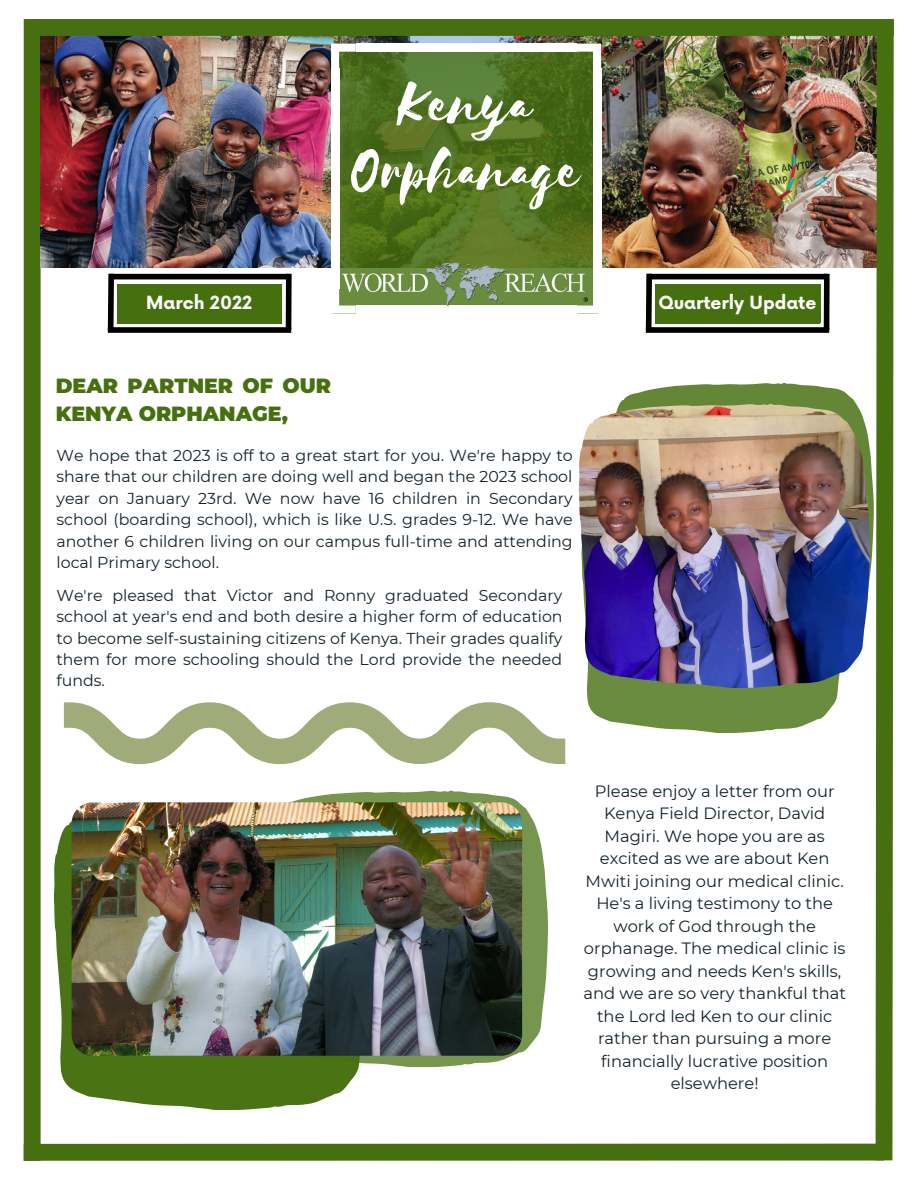
<style>
.page{position:relative;width:918px;height:1188px;background:#fff}
.page>*{position:absolute;margin:0;border:0;box-sizing:border-box;transform-origin:0 0}
.t1{font:63.9px/66.4px "Selima";color:#fff;text-align:center}
.t2{font:900 20.4px/28.2px "Montserrat";color:#467010}
.t3{font:700 17.7px "Now";color:#fff}
.t4{font:16.35px/22.5px "Montserrat";color:#12222b;text-align:center}
.t5{font:15.75px/21.3px "Montserrat";color:#12222b;text-align:justify}
</style>
<div class="page">
<div style="left:24px;top:19px;width:17px;height:1142px;background:#467010"></div>
<div style="left:24px;top:1144px;width:860px;height:17px;background:#467010"></div>
<div style="left:117px;top:284px;width:165px;height:39px;background:#467010"></div>
<img style="left:41px;top:36px;width:826px;height:231px">
<svg style="left:339px;top:52px;width:254px;height:237px;background:#517120"></svg>
<div style="left:593px;top:68px;width:8px;height:221px;background:#fff"></div>
<div style="left:331px;top:68px;width:8px;height:221px;background:#fff"></div>
<div style="left:356px;top:44px;width:220px;height:8px;background:#fff"></div>
<svg style="left:576px;top:44px;width:25px;height:24px"></svg>
<svg style="left:331px;top:44px;width:25px;height:24px"></svg>
<svg style="left:577px;top:289px;width:21px;height:25px"></svg>
<svg style="left:333px;top:289px;width:23px;height:25px"></svg>
<img style="left:342px;top:260px;width:247px;height:49px">
<svg style="left:619px;top:383px;width:237px;height:21px;fill:#648737"></svg>
<svg style="left:586px;top:688px;width:252px;height:45px;fill:#6a8c3e"></svg>
<img style="left:579px;top:404px;width:288px;height:284px">
<svg style="left:867px;top:36px;width:27px;height:1125px"></svg>
<div style="left:30px;top:19px;width:864px;height:17px;background:#467010"></div>
<svg style="left:291px;top:791px;width:257px;height:276px;fill:#76954e"></svg>
<svg style="left:54px;top:806px;width:312px;height:304px;fill:#4a7315"></svg>
<img style="left:72px;top:802px;width:450px;height:254px;border-radius:21px">
<div style="left:111px;top:274px;width:177px;height:5px;background:#000"></div>
<svg style="left:107px;top:273px;width:10px;height:60px"></svg>
<div style="left:286px;top:274px;width:6px;height:56px;background:#000"></div>
<div style="left:108px;top:327px;width:183px;height:6px;background:#000"></div>
<div style="left:655px;top:284px;width:165px;height:39px;background:#467010"></div>
<div style="left:649px;top:274px;width:177px;height:5px;background:#000"></div>
<svg style="left:645px;top:273px;width:10px;height:60px"></svg>
<div style="left:824px;top:274px;width:6px;height:56px;background:#000"></div>
<div style="left:646px;top:327px;width:183px;height:6px;background:#000"></div>
<svg style="left:64px;top:702px;width:501px;height:62px"></svg>
<h1 class="t1" style="left:352px;top:73px;width:230px">Kenya<br>Orphanage</h1>
<p class="t3" style="left:146px;top:293px;width:108px">March 2022</p>
<p class="t2" style="left:56px;top:371px;width:277px">DEAR PARTNER OF OUR<br>KENYA ORPHANAGE,</p>
<p class="t5" style="left:57px;top:445px;width:518px">We hope that 2023 is off to a great start for you. We're happy to share that our children are doing well and began the 2023 school year on January 23rd. We now have 16 children in Secondary school (boarding school), which is like U.S. grades 9-12. We have another 6 children living on our campus full-time and attending local Primary school.</p>
<p class="t5" style="left:57px;top:585px;width:508px">We're pleased that Victor and Ronny graduated Secondary school at year's end and both desire a higher form of education to become self-sustaining citizens of Kenya. Their grades qualify them for more schooling should the Lord provide the needed funds.</p>
<p class="t3" style="left:658px;top:293px;width:159px">Quarterly Update</p>
<p class="t4" style="left:583px;top:780px;width:264px">Please enjoy a letter from our<br>Kenya Field Director, David<br>Magiri. We hope you are as excited as we are about Ken<br>Mwiti joining our medical clinic.<br>He's a living testimony to the work of God through the orphanage. The medical clinic is growing and needs Ken's skills, and we are so very thankful that the Lord led Ken to our clinic rather than pursuing a more financially lucrative position elsewhere!</p>
</div>
